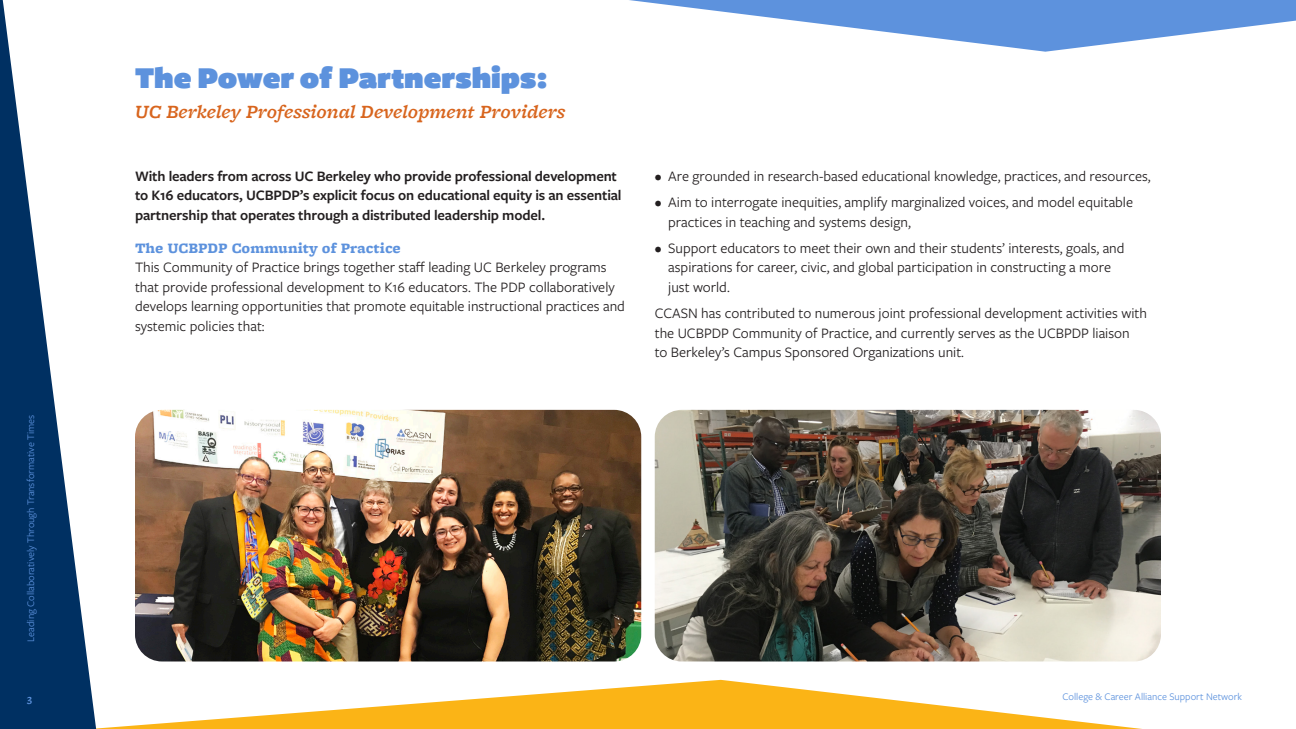
<style>
.page{position:relative;width:1296px;height:729px;background:#fff}
.page>*{position:absolute;margin:0;border:0;box-sizing:border-box;transform-origin:0 0}
.header_16_24_bold{font:900 31.5px "Freight Sans U Pro Ultra";color:#5d92dd}
.header_16_24_bold-2{font:italic 600 19.5px "Freight Micro Pro";color:#d8651e}
.sans_book_9_12{font:15px/19.5px "Freight Sans Pro";color:#231f20}
.sans_book_9_12-2{font:600 15px/19.5px "Freight Sans Pro";letter-spacing:-.01em;color:#231f20}
.sans_book_9_12-3{font:900 15px "Freight Micro Pro";color:#5d92dd}
.t1{font:10.5px "Freight Sans Pro";color:#5d92dd}
.t2{font:600 10.5px "Freight Micro Pro";color:#5d92dd}
</style>
<div class="page">
<svg style="left:101px;top:680px;width:1041px;height:49px"></svg>
<svg style="left:0;top:0;width:101px;height:729px"></svg>
<svg style="left:629px;top:0;width:667px;height:52px"></svg>
<img style="left:655px;top:410px;width:506px;height:252px">
<img style="left:135px;top:410px;width:506px;height:252px">
<p class="header_16_24_bold" style="left:135px;top:56px;width:414px">The Power of Partnerships:</p>
<p class="t1" style="left:24px;top:642px;width:228px;rotate:-90deg">Leading Collaboratively Through Transformative Times</p>
<p class="header_16_24_bold-2" style="left:135px;top:98px;width:432px">UC Berkeley Professional Development Providers</p>
<p class="sans_book_9_12-2" style="left:135px;top:166px;width:488px">With leaders from across UC Berkeley who provide professional development to K16 educators, UCBPDP’s explicit focus on educational equity is an essential partnership that operates through a distributed leadership model.</p>
<p class="sans_book_9_12-3" style="left:135px;top:238px;width:268px">The UCBPDP Community of Practice</p>
<p class="sans_book_9_12" style="left:135px;top:257px;width:491px">This Community of Practice brings together staff leading UC Berkeley programs that provide professional development to K16 educators. The PDP collaboratively develops learning opportunities that promote equitable instructional practices and systemic policies that:</p>
<p class="sans_book_9_12" style="left:655px;top:166px;width:497px">• Are grounded in research-based educational knowledge, practices, and resources,</p>
<p class="sans_book_9_12" style="left:668px;top:192px;width:466px;text-indent:-14px">• Aim to interrogate inequities, amplify marginalized voices, and model equitable practices in teaching and systems design,</p>
<p class="sans_book_9_12" style="left:668px;top:238px;width:458px;text-indent:-14px">• Support educators to meet their own and their students’ interests, goals, and aspirations for career, civic, and global participation in constructing a more just world.</p>
<p class="sans_book_9_12" style="left:655px;top:303px;width:494px">CCASN has contributed to numerous joint professional development activities with the UCBPDP Community of Practice, and currently serves as the UCBPDP liaison<br>to Berkeley’s Campus Sponsored Organizations unit.</p>
<p class="t2" style="left:27px;top:692px;width:6px">3</p>
<p class="t1" style="left:1063px;top:690px;width:181px">College &amp; Career Alliance Support Network</p>
</div>
